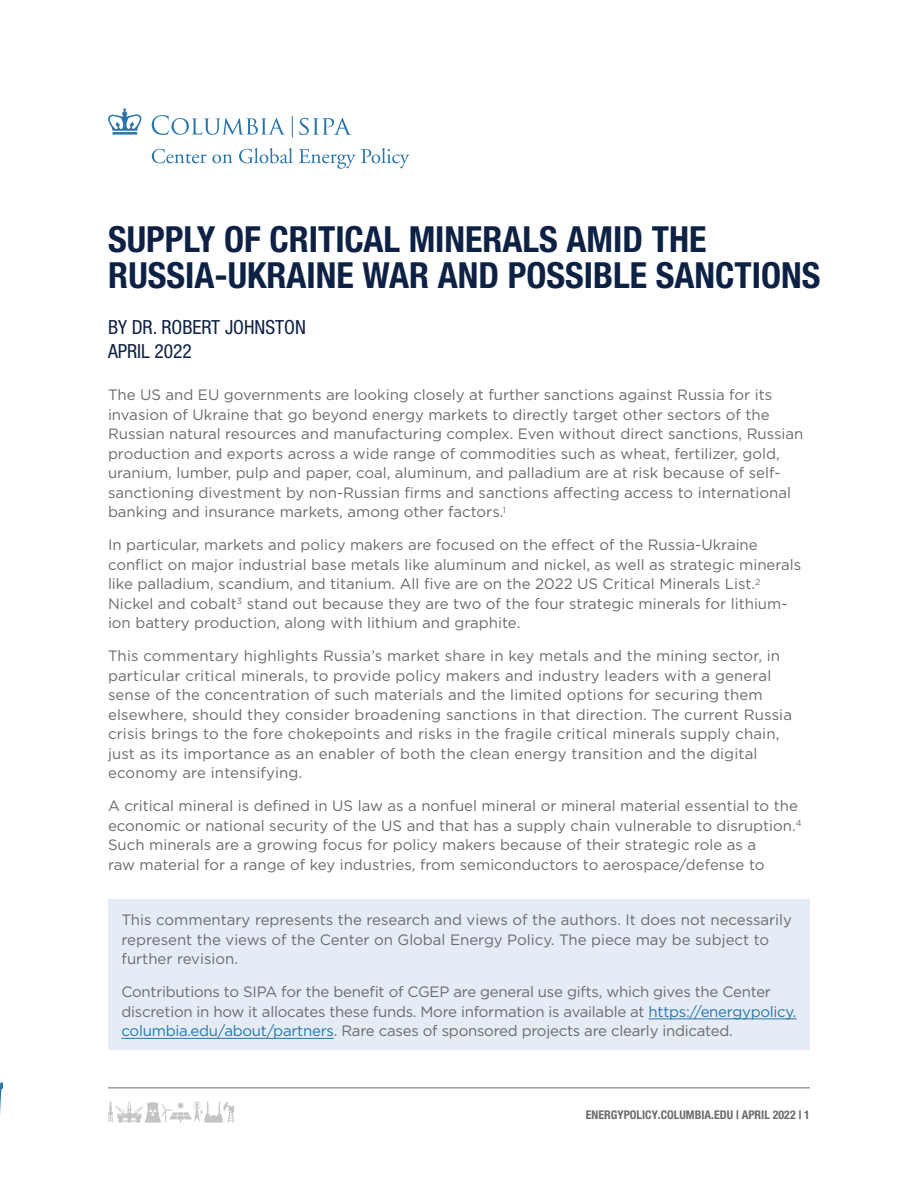
<style>
.page{position:relative;width:918px;height:1188px;background:#fff}
.page>*{position:absolute;margin:0;border:0;box-sizing:border-box;transform-origin:0 0}
.Body_Copy{font:700 condensed 36px/36px "Helvetica Neue";color:#0d2144}
.t1{font:condensed 19.5px "Helvetica Neue";color:#0d2144}
.Body_Copy-2{font:15px/19.5px "Gotham";color:#6b6b6e}
.t2{font:700 condensed 12px "Helvetica Neue";color:#6b6b6e}
.s1{color:#2976ab}
</style>
<div class="page">
<hr style="left:108px;top:1088px;width:702px;height:1px;background:#6b6b6e">
<svg style="left:108px;top:1102px;width:126px;height:21px"></svg>
<svg style="left:108px;top:108px;width:302px;height:61px"></svg>
<div style="left:108px;top:900px;width:702px;height:150px;background:#e5ecf5"></div>
<hr style="left:649px;top:1019px;width:148px;height:1px;background:#2976ab">
<hr style="left:122px;top:1038px;width:212px;height:1px;background:#2976ab">
<svg style="left:0;top:1082px;width:2px;height:32px"></svg>
<p class="Body_Copy" style="left:108px;top:221px;width:714px">SUPPLY OF CRITICAL MINERALS AMID THE<br>RUSSIA-UKRAINE WAR AND POSSIBLE SANCTIONS</p>
<p class="t1" style="left:108px;top:316px;width:199px">BY DR. ROBERT JOHNSTON</p>
<p class="t1" style="left:108px;top:340px;width:86px">APRIL 2022</p>
<p class="Body_Copy-2" style="left:108px;top:385px;width:697px">The US and EU governments are looking closely at further sanctions against Russia for its invasion of Ukraine that go beyond energy markets to directly target other sectors of the Russian natural resources and manufacturing complex. Even without direct sanctions, Russian production and exports across a wide range of commodities such as wheat, fertilizer, gold, uranium, lumber, pulp and paper, coal, aluminum, and palladium are at risk because of self&shy;sanctioning divestment by non-Russian firms and sanctions affecting access to international banking and insurance markets, among other factors.<sup>1</sup></p>
<p class="Body_Copy-2" style="left:108px;top:535px;width:695px">In particular, markets and policy makers are focused on the effect of the Russia-Ukraine conflict on major industrial base metals like aluminum and nickel, as well as strategic minerals like palladium, scandium, and titanium. All five are on the 2022 US Critical Minerals List.<sup>2<br></sup>Nickel and cobalt<sup>3</sup> stand out because they are two of the four strategic minerals for lithium&shy;ion battery production, along with lithium and graphite.</p>
<p class="Body_Copy-2" style="left:108px;top:646px;width:686px">This commentary highlights Russia’s market share in key metals and the mining sector, in particular critical minerals, to provide policy makers and industry leaders with a general sense of the concentration of such materials and the limited options for securing them elsewhere, should they consider broadening sanctions in that direction. The current Russia crisis brings to the fore chokepoints and risks in the fragile critical minerals supply chain, just as its importance as an enabler of both the clean energy transition and the digital economy are intensifying.</p>
<p class="Body_Copy-2" style="left:108px;top:796px;width:695px">A critical mineral is defined in US law as a nonfuel mineral or mineral material essential to the economic or national security of the US and that has a supply chain vulnerable to disruption.<sup>4<br></sup>Such minerals are a growing focus for policy makers because of their strategic role as a<br>raw material for a range of key industries, from semiconductors to aerospace/defense to</p>
<p class="Body_Copy-2" style="left:122px;top:910px;width:672px">This commentary represents the research and views of the authors. It does not necessarily represent the views of the Center on Global Energy Policy. The piece may be subject to further revision.</p>
<p class="Body_Copy-2" style="left:122px;top:982px;width:677px">Contributions to SIPA for the benefit of CGEP are general use gifts, which gives the Center discretion in how it allocates these funds. More information is available at <span class="s1">https://energypolicy. columbia.edu/about/partners</span>. Rare cases of sponsored projects are clearly indicated.</p>
<p class="t2" style="left:586px;top:1108px;width:226px">ENERGYPOLICY.COLUMBIA.EDU | APRIL 2022 | 1</p>
</div>
